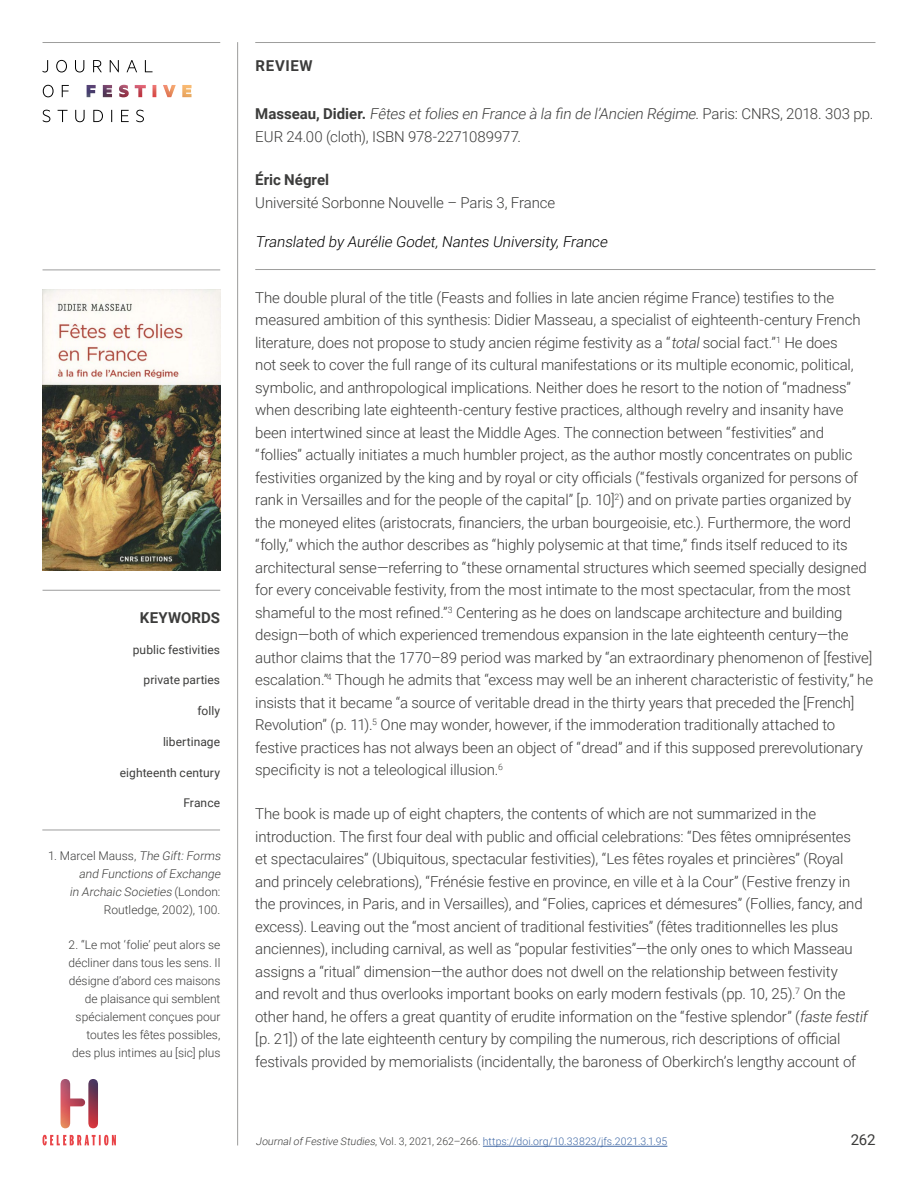
<style>
.page{position:relative;width:918px;height:1188px;background:#fff}
.page>*{position:absolute;margin:0;border:0;box-sizing:border-box;transform-origin:0 0}
.t1{font:300 15px/22.5px "Roboto";letter-spacing:-.01em;color:#3c3c3b}
.t2{font:italic 300 15px "Roboto";color:#000}
.t3{font:700 15px "Roboto";letter-spacing:.005em;color:#3c3c3b}
.t4{font:15px "Roboto";color:#3c3c3b}
.t5{font:300 12px/18px "Roboto";color:#3c3c3b;text-align:right}
.t6{font:italic 300 12px/18px "Roboto";color:#3c3c3b;text-align:right}
.t7{font:12px "Roboto";letter-spacing:.005em;color:#3c3c3b}
.t8{font:300 10.5px "Roboto";letter-spacing:.005em;color:#3f68a5}
.s1{font-style:normal}
.s2{font-weight:700}
.s3{font-style:italic}
.s4{font-style:italic;color:#3c3c3b}
.s5{color:#3c3c3b}
</style>
<div class="page">
<hr style="left:483px;top:1146px;width:184px;height:1px;background:#3f68a5">
<hr style="left:255px;top:42px;width:620px;height:1px;background:#9d9d9c">
<hr style="left:43px;top:42px;width:177px;height:1px;background:#9d9d9c">
<hr style="left:237px;top:42px;width:1px;height:1103px;background:#9d9d9c">
<svg style="left:43px;top:110px;width:101px;height:12px"></svg>
<svg style="left:43px;top:85px;width:26px;height:12px"></svg>
<svg style="left:43px;top:60px;width:110px;height:12px"></svg>
<img style="left:87px;top:85px;width:105px;height:12px">
<img style="left:61px;top:1079px;width:37px;height:49px">
<svg style="left:43px;top:1135px;width:73px;height:10px"></svg>
<hr style="left:255px;top:269px;width:620px;height:1px;background:#9d9d9c">
<hr style="left:43px;top:270px;width:177px;height:1px;background:#9d9d9c">
<img style="left:43px;top:290px;width:177px;height:281px">
<hr style="left:43px;top:590px;width:177px;height:1px;background:#9d9d9c">
<hr style="left:42px;top:830px;width:178px;height:1px;background:#9d9d9c">
<p class="t3" style="left:140px;top:607px;width:82px">KEYWORDS</p>
<p class="t7" style="left:133px;top:641px;width:89px">public festivities</p>
<p class="t7" style="left:144px;top:672px;width:78px">private parties</p>
<p class="t7" style="left:198px;top:702px;width:24px">folly</p>
<p class="t7" style="left:163px;top:733px;width:59px">libertinage</p>
<p class="t7" style="left:120px;top:764px;width:102px">eighteenth century</p>
<p class="t7" style="left:183px;top:795px;width:38px">France</p>
<p class="t6" style="left:48px;top:846px;width:176px"><span class="s1">1. Marcel Mauss,</span> The Gift:Forms and Functions ofExchange<br>in Archaic Societies <span class="s1">( L o n d o n :<br>Routledge, 2002), 100.</span></p>
<p class="t5" style="left:68px;top:935px;width:154px">2. “Le mot ‘folie’ peut alors se décliner dans tous les sens. Il désigne d’abord ces maisons de plaisance qui semblent spécialement conçues pour toutes les fêtes possibles, des plus intimes au [sic] plus</p>
<p class="t3" style="left:256px;top:55px;width:59px">REVIEW</p>
<p class="t1" style="left:255px;top:102px;width:620px"><span class="s2">M assea u, D i d i e r.</span> <span class="s3">Fêtes etfolies en France à la fin de l’Ancien Régime</span>. P a r i s : C N RS, 2 0 18 . 3 0 3 p p .<br>EUR 24.00 (cloth), ISBN 978-2271089977.</p>
<p class="t3" style="left:255px;top:170px;width:75px">Éric Négrel</p>
<p class="t1" style="left:255px;top:191px;width:302px">Université Sorbonne Nouvelle – Paris 3, France</p>
<p class="t2" style="left:255px;top:231px;width:356px">Translated by Aurélie Godet,Nantes University,France</p>
<p class="t1" style="left:255px;top:286px;width:619px">The double plural of the title (Feasts and follies in late ancien régime France) testifies to the measured ambition of this synthesis: Didier Masseau, a specialist of eighteenth-century French literature, does not propose to study ancien régime festivity as a “<span class="s3">total</span>social fact.”<sup>1</sup> He does<br>not seek to cover the full range of its cultural manifestations or its multiple economic, political, symbolic, and anthropological implications. Neither does he resort to the notion of “madness” when describing late eighteenth-century festive practices, although revelry and insanity have been intertwined since at least the Middle Ages. The connection between “festivities” and “follies” actually initiates a much humbler project, as the author mostly concentrates on public festivities organized by the king and by royal or city officials (“festivals organized for persons of rank in Versailles and for the people of the capital” [p. 10]<sup>2</sup>) and on private parties organized by the moneyed elites (aristocrats, financiers, the urban bourgeoisie, etc.). Furthermore, the word “folly,” which the author describes as “highly polysemic at that time,” finds itself reduced to its architectural sense—referring to “these ornamental structures which seemed specially designed for every conceivable festivity, from the most intimate to the most spectacular, from the most shameful to the most refined.”<sup>3</sup> Centering as he does on landscape architecture and building design—both of which experienced tremendous expansion in the late eighteenth century—the author claims that the 1770–89 period was marked by “an extraordinary phenomenon of [festive] escalation.”<sup>4</sup> Though he admits that “excess may well be an inherent characteristic of festivity,” he insists that it became “a source of veritable dread in the thirty years that preceded the [French] Revolution” (p. 11).<sup>5</sup> One may wonder, however, if the immoderation traditionally attached to festive practices has not always been an object of “dread” and if this supposed prerevolutionary specificity is not a teleological illusion.<sup>6</sup></p>
<p class="t1" style="left:255px;top:802px;width:617px">The book is made up of eight chapters, the contents of which are not summarized in the introduction. The first four deal with public and official celebrations: “Des fêtes omniprésentes<br>et spectaculaires” (Ubiquitous, spectacular festivities), “Les fêtes royales et princières” (Royal and princely celebrations), “Frénésie festive en province, en ville et à la Cour” (Festive frenzy in the provinces, in Paris, and in Versailles), and “Folies, caprices et démesures” (Follies, fancy, and excess). Leaving out the “most ancient of traditional festivities” (fêtes traditionnelles les plus anciennes), including carnival, as well as “popular festivities”—the only ones to which Masseau assigns a “ritual” dimension—the author does not dwell on the relationship between festivity<br>and revolt and thus overlooks important books on early modern festivals (pp. 10, 25).<sup>7</sup> On the other hand, he offers a great quantity of erudite information on the “festive splendor” (<span class="s3">faste festif </span>[p. 21]) of the late eighteenth century by compiling the numerous, rich descriptions of official festivals provided by memorialists (incidentally, the baroness of Oberkirch’s lengthy account of</p>
<p class="t8" style="left:256px;top:1134px;width:413px"><span class="s4">JournalofFestive Studies</span><span class="s5">, Vol. 3, 2021, 262–266.</span> https://doi.org/10.33823/jfs.2021.3.1.95</p>
<p class="t4" style="left:851px;top:1130px;width:26px">262</p>
</div>
